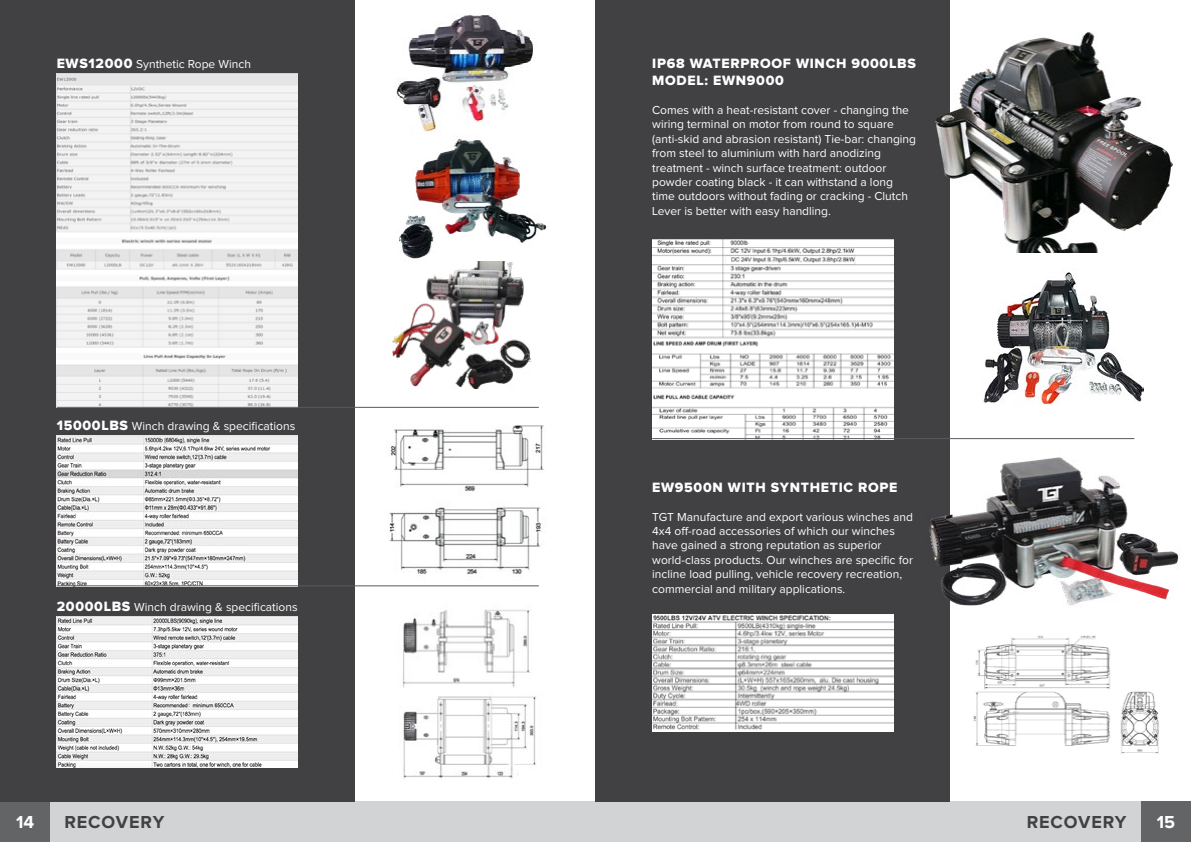
<style>
.page{position:relative;width:1191px;height:842px;background:#fff}
.page>*{position:absolute;margin:0;border:0;box-sizing:border-box;transform-origin:0 0}
.t1{font:700 18px "Proxima Nova";letter-spacing:.05em;color:#414042}
.t2{font:700 18px "Proxima Nova";color:#fff}
.t3{font:14px/16.8px "Proxima Nova Extrabld";letter-spacing:.05em;color:#fff}
.t4{font:12px/14.4px "Proxima Nova";color:#fff}
.s1{font-family:"Proxima Nova Extrabld";font-size:14px}
</style>
<div class="page">
<div style="left:1140px;top:801px;width:51px;height:41px;background:#636466"></div>
<div style="left:595px;top:801px;width:545px;height:41px;background:#d1d3d4"></div>
<div style="left:0;top:801px;width:50px;height:41px;background:#636466"></div>
<div style="left:50px;top:801px;width:545px;height:41px;background:#d1d3d4"></div>
<div style="left:0;top:0;width:354px;height:801px;background:#414042"></div>
<img style="left:395px;top:15px;width:139px;height:117px">
<img style="left:399px;top:139px;width:148px;height:123px">
<img style="left:392px;top:262px;width:139px;height:126px">
<img style="left:57px;top:74px;width:241px;height:333px">
<img style="left:387px;top:425px;width:157px;height:66px">
<img style="left:388px;top:507px;width:158px;height:80px">
<img style="left:57px;top:435px;width:241px;height:150px">
<img style="left:57px;top:616px;width:241px;height:151px">
<img style="left:402px;top:609px;width:129px;height:79px">
<img style="left:399px;top:696px;width:138px;height:83px">
<hr style="left:57px;top:585px;width:482px;height:1px;background:#58595b">
<hr style="left:57px;top:407px;width:482px;height:1px;background:#58595b">
<div style="left:595px;top:0;width:355px;height:801px;background:#414042"></div>
<img style="left:935px;top:32px;width:239px;height:221px">
<img style="left:983px;top:271px;width:160px;height:135px">
<img style="left:929px;top:457px;width:251px;height:149px">
<img style="left:652px;top:239px;width:241px;height:199px">
<img style="left:973px;top:635px;width:186px;height:119px">
<hr style="left:652px;top:438px;width:482px;height:1px;background:#58595b">
<img style="left:652px;top:614px;width:241px;height:117px">
<p class="t4" style="left:57px;top:58px;width:196px"><span class="s1">EWS12000</span> Synthetic Rope Winch</p>
<p class="t4" style="left:57px;top:420px;width:240px"><span class="s1">15000LBS</span> Winch drawing &amp; specifications</p>
<p class="t4" style="left:57px;top:600px;width:242px"><span class="s1">20000LBS</span> Winch drawing &amp; specifications</p>
<p class="t3" style="left:652px;top:56px;width:265px">IP68 WATERPROOF WINCH 9000LBS<br>MODEL: EWN9000</p>
<p class="t4" style="left:652px;top:103px;width:265px">Comes with a heat-resistant cover - changing the wiring terminal on motor from round to square (anti-skid and abrasion resistant) Tie-bar: changing from steel to aluminium with hard anodizing treatment - winch surface treatment: outdoor powder coating black - it can withstand a long time outdoors without fading or cracking - Clutch Lever is better with easy handling.</p>
<p class="t3" style="left:652px;top:479px;width:247px">EW9500N WITH SYNTHETIC ROPE</p>
<p class="t4" style="left:652px;top:510px;width:262px">TGT Manufacture and export various winches and 4x4 off-road accessories of which our winches have gained a strong reputation as superior world-class products. Our winches are specific for incline load pulling, vehicle recovery recreation, commercial and military applications.</p>
<h1 class="t2" style="left:16px;top:814px;width:20px">14</h1>
<h1 class="t1" style="left:64px;top:814px;width:101px">RECOVERY</h1>
<h1 class="t2" style="left:1156px;top:814px;width:20px">15</h1>
<h1 class="t1" style="left:1026px;top:814px;width:101px">RECOVERY</h1>
</div>
